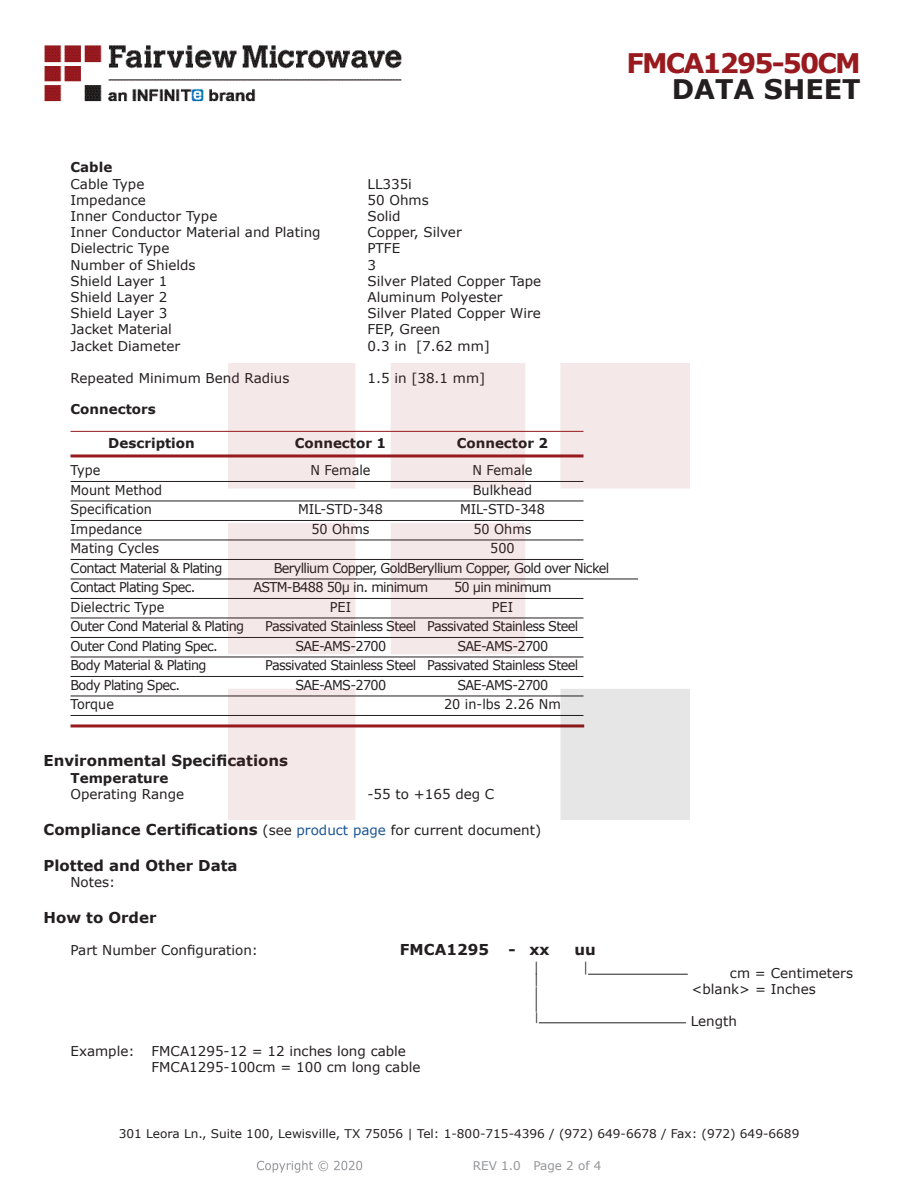
<style>
.page{position:relative;width:918px;height:1188px;background:#fff}
.page>*{position:absolute;margin:0;border:0;box-sizing:border-box;transform-origin:0 0}
.FM{font:700 27px "Verdana";letter-spacing:-.07em;color:#981a1e}
.t1{font:700 27px "Verdana";color:#231f20}
.Specs_Para{font:25.8px "Verdana";color:#231f20;scale:.39 1}
.Head1_for_Compliance{font:700 15px "Verdana";color:#231f20}
.Head1{font:700 15px "Verdana";color:#231f20}
.Specs_Para-2{font:700 15px "Verdana";color:#231f20}
.Specs_Para-3{font:13.5px "Verdana";color:#231f20}
.Table_Body_Connector{font:13.5px "Verdana";letter-spacing:-.05em;color:#231f20;scale:.95 1}
.Table_Body_Connector-2{font:13.5px "Verdana";color:#231f20;scale:.95 1}
.Table_Header_Connect{font:700 13.5px "Verdana";color:#231f20}
.Head2_after_Head1{font:700 13.5px "Verdana";color:#231f20}
.Head2{font:700 13.5px "Verdana";color:#231f20}
.Head3{font:700 13.5px "Verdana";color:#231f20}
.Specs_Para-4{font:13.5px "Verdana";color:#231f20;scale:.75 1}
.t2{font:12px "Verdana";color:#231f20}
.REV_Info{font:12px "Verdana";color:#939598}
.Specs_Para-5{font:11.25px "Verdana";color:#231f20;scale:.86 1}
.s1{font-weight:400;font-size:13.5px}
.s2{font-weight:400;font-size:13.5px;color:#1a5392}
</style>
<div class="page">
<hr style="left:70px;top:431px;width:514px;height:1px;background:#981a1e">
<hr style="left:70px;top:454px;width:514px;height:3px;background:#981a1e">
<hr style="left:70px;top:481px;width:514px;height:1px;background:#231f20">
<hr style="left:70px;top:501px;width:514px;height:1px;background:#231f20">
<hr style="left:70px;top:520px;width:514px;height:1px;background:#231f20">
<hr style="left:70px;top:540px;width:514px;height:1px;background:#231f20">
<hr style="left:70px;top:559px;width:514px;height:1px;background:#231f20">
<hr style="left:70px;top:579px;width:568px;height:1px;background:#231f20">
<hr style="left:70px;top:598px;width:514px;height:1px;background:#231f20">
<hr style="left:70px;top:618px;width:514px;height:1px;background:#231f20">
<hr style="left:70px;top:637px;width:514px;height:1px;background:#231f20">
<hr style="left:70px;top:657px;width:514px;height:1px;background:#231f20">
<hr style="left:70px;top:676px;width:514px;height:1px;background:#231f20">
<hr style="left:70px;top:696px;width:514px;height:1px;background:#231f20">
<hr style="left:70px;top:715px;width:514px;height:1px;background:#231f20">
<hr style="left:70px;top:724px;width:514px;height:3px;background:#981a1e">
<hr style="left:588px;top:974px;width:100px;height:1px;background:#231f20">
<hr style="left:539px;top:1022px;width:147px;height:1px;background:#231f20">
<img style="left:257px;top:1160px;width:106px;height:13px">
<img style="left:228px;top:364px;width:462px;height:456px">
<img style="left:44px;top:45px;width:358px;height:57px">
<p class="FM" style="left:627px;top:44px;width:236px">FMCA1295-50CM</p>
<p class="t1" style="left:672px;top:70px;width:191px">DATA SHEET</p>
<p class="Head3" style="left:70px;top:158px;width:43px">Cable</p>
<p class="Specs_Para-3" style="left:70px;top:174px;width:75px">Cable Type</p>
<p class="Specs_Para-3" style="left:368px;top:174px;width:46px">LL335i</p>
<p class="Specs_Para-3" style="left:70px;top:191px;width:77px">Impedance</p>
<p class="Specs_Para-3" style="left:368px;top:191px;width:63px">50 Ohms</p>
<p class="Specs_Para-3" style="left:70px;top:207px;width:148px">Inner Conductor Type</p>
<p class="Specs_Para-3" style="left:368px;top:207px;width:35px">Solid</p>
<p class="Specs_Para-3" style="left:70px;top:223px;width:252px">Inner Conductor Material and Plating</p>
<p class="Specs_Para-3" style="left:368px;top:223px;width:96px">Copper, Silver</p>
<p class="Specs_Para-3" style="left:70px;top:239px;width:100px">Dielectric Type</p>
<p class="Specs_Para-3" style="left:368px;top:239px;width:34px">PTFE</p>
<p class="Specs_Para-3" style="left:70px;top:255px;width:127px">Number of Shields</p>
<p class="Specs_Para-3" style="left:368px;top:255px;width:10px">3</p>
<p class="Specs_Para-3" style="left:70px;top:272px;width:98px">Shield Layer 1</p>
<p class="Specs_Para-3" style="left:368px;top:272px;width:175px">Silver Plated Copper Tape</p>
<p class="Specs_Para-3" style="left:70px;top:288px;width:98px">Shield Layer 2</p>
<p class="Specs_Para-3" style="left:368px;top:288px;width:137px">Aluminum Polyester</p>
<p class="Specs_Para-3" style="left:70px;top:304px;width:98px">Shield Layer 3</p>
<p class="Specs_Para-3" style="left:368px;top:304px;width:175px">Silver Plated Copper Wire</p>
<p class="Specs_Para-3" style="left:70px;top:320px;width:103px">Jacket Material</p>
<p class="Specs_Para-3" style="left:368px;top:320px;width:74px">FEP, Green</p>
<p class="Specs_Para-3" style="left:70px;top:336px;width:111px">Jacket Diameter</p>
<p class="Specs_Para-3" style="left:368px;top:336px;width:124px">0.3 in [7.62 mm]</p>
<p class="Specs_Para-3" style="left:70px;top:369px;width:220px">Repeated Minimum Bend Radius</p>
<p class="Specs_Para-3" style="left:368px;top:369px;width:119px">1.5 in [38.1 mm]</p>
<p class="Head2" style="left:70px;top:400px;width:87px">Connectors</p>
<p class="Table_Header_Connect" style="left:108px;top:434px;width:88px">Description</p>
<p class="Table_Header_Connect" style="left:295px;top:434px;width:93px">Connector 1</p>
<p class="Table_Header_Connect" style="left:457px;top:434px;width:93px">Connector 2</p>
<p class="Table_Body_Connector" style="left:70px;top:461px;width:33px">Type</p>
<p class="Table_Body_Connector" style="left:310px;top:461px;width:65px">N Female</p>
<p class="Table_Body_Connector" style="left:472px;top:461px;width:65px">N Female</p>
<p class="Table_Body_Connector-2" style="left:70px;top:481px;width:98px">Mount Method</p>
<p class="Table_Body_Connector-2" style="left:473px;top:481px;width:64px">Bulkhead</p>
<p class="Table_Body_Connector-2" style="left:70px;top:500px;width:87px">Specification</p>
<p class="Table_Body_Connector-2" style="left:298px;top:500px;width:91px">MIL-STD-348</p>
<p class="Table_Body_Connector-2" style="left:460px;top:500px;width:91px">MIL-STD-348</p>
<p class="Table_Body_Connector-2" style="left:70px;top:520px;width:77px">Impedance</p>
<p class="Table_Body_Connector" style="left:311px;top:520px;width:63px">50 Ohms</p>
<p class="Table_Body_Connector" style="left:473px;top:520px;width:63px">50 Ohms</p>
<p class="Table_Body_Connector-2" style="left:70px;top:539px;width:95px">Mating Cycles</p>
<p class="Table_Body_Connector" style="left:490px;top:539px;width:27px">500</p>
<p class="Table_Body_Connector" style="left:70px;top:559px;width:161px">Contact Material &amp; Plating</p>
<p class="Table_Body_Connector" style="left:274px;top:559px;width:355px">Beryllium Copper, GoldBeryllium Copper, Gold over Nickel</p>
<p class="Table_Body_Connector" style="left:70px;top:578px;width:133px">Contact Plating Spec.</p>
<p class="Table_Body_Connector" style="left:253px;top:578px;width:186px">ASTM-B488 50µ in. minimum</p>
<p class="Table_Body_Connector" style="left:454px;top:578px;width:104px">50 µin minimum</p>
<p class="Table_Body_Connector-2" style="left:70px;top:598px;width:100px">Dielectric Type</p>
<p class="Table_Body_Connector" style="left:330px;top:598px;width:24px">PEI</p>
<p class="Table_Body_Connector" style="left:492px;top:598px;width:24px">PEI</p>
<p class="Table_Body_Connector" style="left:70px;top:617px;width:184px">Outer Cond Material &amp; Plating</p>
<p class="Table_Body_Connector" style="left:265px;top:617px;width:331px">Passivated Stainless Steel Passivated Stainless Steel</p>
<p class="Table_Body_Connector" style="left:70px;top:637px;width:157px">Outer Cond Plating Spec.</p>
<p class="Table_Body_Connector" style="left:295px;top:637px;width:97px">SAE-AMS-2700</p>
<p class="Table_Body_Connector" style="left:457px;top:637px;width:97px">SAE-AMS-2700</p>
<p class="Table_Body_Connector" style="left:70px;top:656px;width:145px">Body Material &amp; Plating</p>
<p class="Table_Body_Connector" style="left:265px;top:656px;width:331px">Passivated Stainless Steel Passivated Stainless Steel</p>
<p class="Table_Body_Connector" style="left:70px;top:676px;width:117px">Body Plating Spec.</p>
<p class="Table_Body_Connector" style="left:295px;top:676px;width:97px">SAE-AMS-2700</p>
<p class="Table_Body_Connector" style="left:457px;top:676px;width:97px">SAE-AMS-2700</p>
<p class="Table_Body_Connector" style="left:70px;top:695px;width:47px">Torque</p>
<p class="Table_Body_Connector-2" style="left:444px;top:695px;width:124px">20 in-lbs 2.26 Nm</p>
<p class="Head1" style="left:44px;top:750px;width:246px">Environmental Specifications</p>
<p class="Head2_after_Head1" style="left:70px;top:768px;width:100px">Temperature</p>
<p class="Specs_Para-3" style="left:70px;top:785px;width:115px">Operating Range</p>
<p class="Specs_Para-3" style="left:368px;top:785px;width:128px">-55 to +165 deg C</p>
<p class="Head1_for_Compliance" style="left:44px;top:819px;width:499px">Compliance Certifications <span class="s1">(see</span> <span class="s2">product page</span> <span class="s1">for current document)</span></p>
<p class="Head1_for_Compliance" style="left:44px;top:855px;width:196px">Plotted and Other Data</p>
<p class="Specs_Para-3" style="left:70px;top:873px;width:46px">Notes:</p>
<p class="Head1_for_Compliance" style="left:44px;top:907px;width:115px">How to Order</p>
<p class="Specs_Para-3" style="left:70px;top:940px;width:189px">Part Number Configuration:</p>
<p class="Specs_Para-2" style="left:400px;top:938px;width:91px">FMCA1295</p>
<p class="Specs_Para-2" style="left:509px;top:938px;width:43px">- xx</p>
<p class="Specs_Para-2" style="left:575px;top:938px;width:23px">uu</p>
<p class="Specs_Para-4" style="left:534px;top:957px;width:8px">|</p>
<p class="Specs_Para-4" style="left:584px;top:957px;width:8px">|</p>
<p class="Specs_Para-3" style="left:730px;top:963px;width:125px">cm = Centimeters</p>
<p class="Specs_Para-4" style="left:534px;top:970px;width:8px">|</p>
<p class="Specs_Para-3" style="left:692px;top:980px;width:126px">&lt;blank&gt; = Inches</p>
<p class="Specs_Para" style="left:534px;top:980px;width:13px">|</p>
<p class="Specs_Para-5" style="left:534px;top:1009px;width:7px">|</p>
<p class="Specs_Para-3" style="left:691px;top:1012px;width:48px">Length</p>
<p class="Specs_Para-3" style="left:70px;top:1042px;width:66px">Example:</p>
<p class="Specs_Para-3" style="left:152px;top:1042px;width:256px">FMCA1295-12 = 12 inches long cable</p>
<p class="Specs_Para-3" style="left:152px;top:1058px;width:271px">FMCA1295-100cm = 100 cm long cable</p>
<p class="t2" style="left:119px;top:1125px;width:682px">301 Leora Ln., Suite 100, Lewisville, TX 75056 | Tel: 1-800-715-4396 / (972) 649-6678 / Fax: (972) 649-6689</p>
<p class="REV_Info" style="left:473px;top:1157px;width:130px">REV 1.0 Page 2 of 4</p>
</div>
